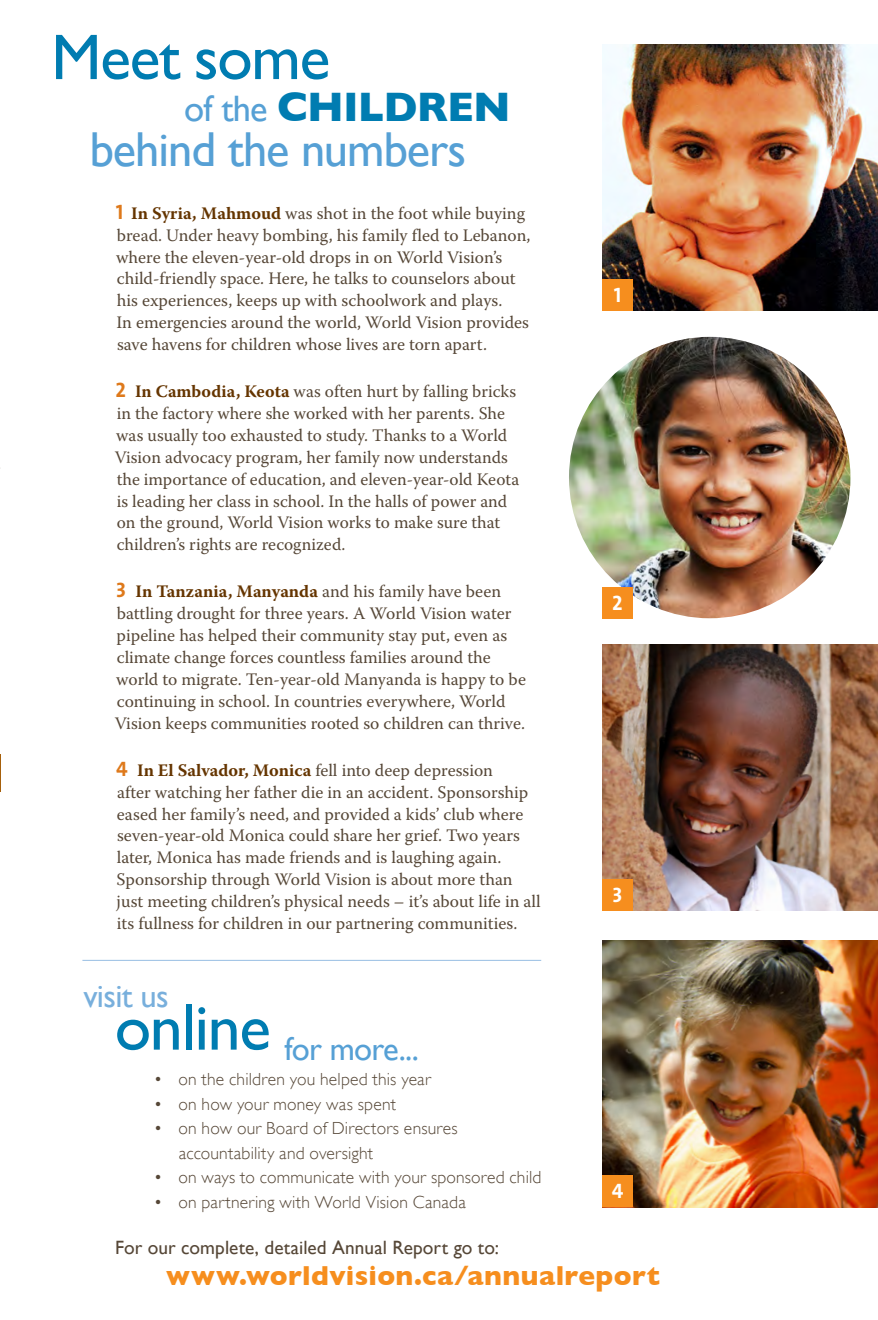
<style>
.page{position:relative;width:878px;height:1320px;background:#fff}
.page>*{position:absolute;margin:0;border:0;box-sizing:border-box;transform-origin:0 0}
.t1{font:66.5px "Gill Sans";letter-spacing:-.02em;color:#007cb1}
.t2{font:64.75px "Gill Sans";letter-spacing:-.02em;color:#007cb1}
.t3{font:49px "Gill Sans";letter-spacing:-.02em;color:#56a0d5}
.t4{font:700 42px "Gill Sans";letter-spacing:-.02em;color:#007cb1}
.t5{font:36.75px "Gill Sans";color:#56a0d5}
.t6{font:32.9px "Gill Sans";letter-spacing:-.02em;color:#56a0d5}
.t7{font:32.9px "Gill Sans";letter-spacing:-.02em;color:#78afdc}
.t8{font:700 28px "Gill Sans";letter-spacing:.015em;color:#f68e1e}
.t9{font:21px "The Sans Bold Caps";color:#fff}
.t10{font:19.25px "Gill Sans";letter-spacing:.005em;color:#564737}
.body__no_indent{font:17.5px/21.9px "Warnock Pro";color:#564737}
.t11{font:300 17.5px/24.5px "Gill Sans";letter-spacing:.01em;color:#564737}
.s1{font-family:"The Sans Bold Caps";font-size:21px;color:#de791b}
.s2{font-weight:700;color:#653500}
</style>
<div class="page">
<hr style="left:0;top:754px;width:1px;height:38px;background:#a6600b">
<img style="left:602px;top:44px;width:276px;height:267px">
<img style="left:602px;top:644px;width:276px;height:267px">
<img style="left:569px;top:337px;width:281px;height:281px;border-radius:141px">
<img style="left:602px;top:941px;width:276px;height:266px">
<div style="left:602px;top:279px;width:30px;height:32px;background:#f68e1e"></div>
<div style="left:602px;top:587px;width:30px;height:32px;background:#f68e1e"></div>
<div style="left:602px;top:879px;width:30px;height:32px;background:#f68e1e"></div>
<div style="left:602px;top:1175px;width:30px;height:32px;background:#f68e1e"></div>
<hr style="left:82px;top:960px;width:459px;height:1px;background:#98bee3">
<p class="t2" style="left:51px;top:19px;width:280px">Meet some</p>
<p class="t4" style="left:277px;top:82px;width:235px">CHILDREN</p>
<p class="t5" style="left:184px;top:87px;width:85px">of the</p>
<p class="t3" style="left:90px;top:120px;width:378px">behind the numbers</p>
<p class="body__no_indent" style="left:116px;top:202px;width:416px"><span class="s1">1</span> <span class="s2">In Syria, Mahmoud</span> was shot in the foot while buying bread. Under heavy bombing, his family fled to Lebanon, where the eleven-year-old drops in on World Vision’s child-friendly space. Here, he talks to counselors about his experiences, keeps up with schoolwork and plays.<br>In emergencies around the world, World Vision provides save havens for children whose lives are torn apart.</p>
<p class="body__no_indent" style="left:115px;top:380px;width:406px"><span class="s1">2</span> <span class="s2">In Cambodia, Keota</span> was often hurt by falling bricks in the factory where she worked with her parents. She was usually too exhausted to study. Thanks to a World Vision advocacy program, her family now understands the importance of education, and eleven-year-old Keota is leading her class in school. In the halls of power and on the ground, World Vision works to make sure that children’s rights are recognized.</p>
<p class="body__no_indent" style="left:115px;top:580px;width:412px"><span class="s1">3</span> <span class="s2">In Tanzania, Manyanda</span> and his family have been battling drought for three years. A World Vision water pipeline has helped their community stay put, even as climate change forces countless families around the world to migrate. Ten-year-old Manyanda is happy to be continuing in school. In countries everywhere, World Vision keeps communities rooted so children can thrive.</p>
<p class="body__no_indent" style="left:116px;top:759px;width:426px"><span class="s1">4</span> <span class="s2">In El Salvador, Monica</span> fell into deep depression<br>after watching her father die in an accident. Sponsorship eased her family’s need, and provided a kids’ club where seven-year-old Monica could share her grief. Two years later, Monica has made friends and is laughing again.<br>Sponsorship through World Vision is about more than just meeting children’s physical needs – it’s about life in all its fullness for children in our partnering communities.</p>
<p class="t7" style="left:83px;top:977px;width:87px">visit us</p>
<p class="t1" style="left:115px;top:988px;width:158px">online</p>
<p class="t6" style="left:284px;top:1029px;width:136px">for more...</p>
<p class="t11" style="left:154px;top:1067px;width:278px">• on the children you helped this year</p>
<p class="t11" style="left:154px;top:1092px;width:244px">• on how your money was spent</p>
<p class="t11" style="left:179px;top:1116px;width:280px;text-indent:-25px">• on how our Board of Directors ensures accountability and oversight</p>
<p class="t11" style="left:154px;top:1165px;width:389px">• on ways to communicate with your sponsored child</p>
<p class="t11" style="left:154px;top:1190px;width:313px">• on partnering with World Vision Canada</p>
<p class="t10" style="left:115px;top:1236px;width:385px">For our complete, detailed Annual Report go to:</p>
<p class="t9" style="left:613px;top:277px;width:9px">1</p>
<p class="t9" style="left:612px;top:585px;width:12px">2</p>
<p class="t9" style="left:612px;top:877px;width:11px">3</p>
<p class="t9" style="left:611px;top:1173px;width:13px">4</p>
<p class="t8" style="left:166px;top:1259px;width:495px">www.worldvision.ca/annualreport</p>
</div>
